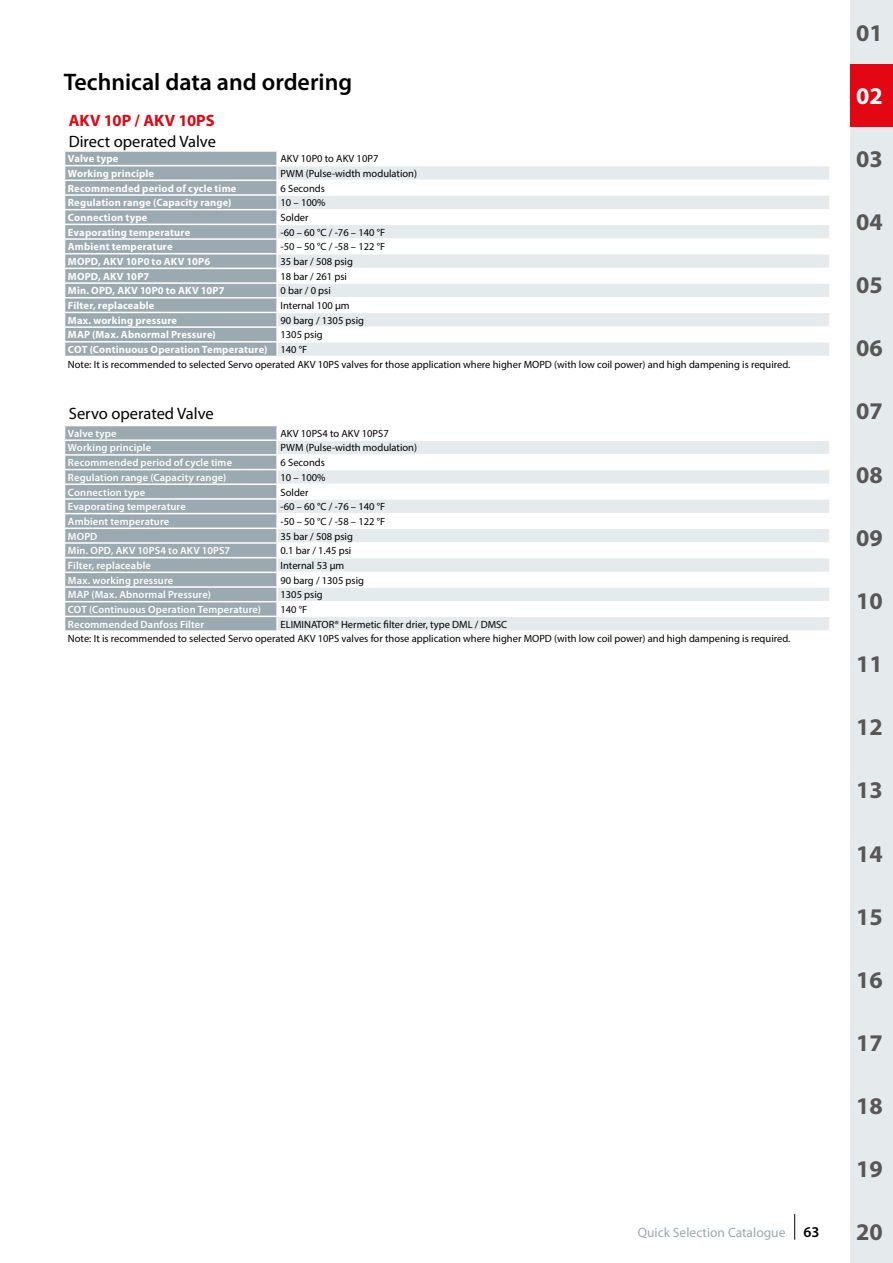
<style>
.page{position:relative;width:893px;height:1263px;background:#fff}
.page>*{position:absolute;margin:0;border:0;box-sizing:border-box;transform-origin:0 0}
.t1{font:700 24px "Myriad Pro";color:#575756}
.t2{font:600 24px "Myriad Pro";color:#000}
.t3{font:700 24px "Myriad Pro";color:#fff}
.t4{font:16.5px "Myriad Pro";color:#000}
.t5{font:700 16.5px "Myriad Pro";color:#e30613}
.t6{font:13.5px "Myriad Pro";color:#9ba9b1}
.t7{font:10.5px/14.7px "Myriad Pro";color:#000}
.t8{font:600 10.5px "Myriad Pro";letter-spacing:.015em;color:#fff}
.t9{font:700 10.5px "Myriad Pro";letter-spacing:.015em;color:#fff}
.s1{font-weight:700;color:#fff}
.s2{font-weight:600;font-size:15px;color:#000}
</style>
<div class="page">
<div style="left:850px;top:189px;width:43px;height:64px;background:#e5eaec"></div>
<div style="left:850px;top:126px;width:43px;height:63px;background:#e5eaec"></div>
<div style="left:850px;top:253px;width:43px;height:63px;background:#e5eaec"></div>
<div style="left:850px;top:316px;width:43px;height:63px;background:#e5eaec"></div>
<div style="left:850px;top:379px;width:43px;height:63px;background:#e5eaec"></div>
<div style="left:850px;top:442px;width:43px;height:63px;background:#e5eaec"></div>
<div style="left:850px;top:505px;width:43px;height:63px;background:#e5eaec"></div>
<div style="left:850px;top:568px;width:43px;height:63px;background:#e5eaec"></div>
<div style="left:850px;top:631px;width:43px;height:64px;background:#e5eaec"></div>
<div style="left:850px;top:695px;width:43px;height:63px;background:#e5eaec"></div>
<div style="left:850px;top:758px;width:43px;height:63px;background:#e5eaec"></div>
<div style="left:850px;top:821px;width:43px;height:63px;background:#e5eaec"></div>
<div style="left:850px;top:884px;width:43px;height:63px;background:#e5eaec"></div>
<div style="left:850px;top:947px;width:43px;height:63px;background:#e5eaec"></div>
<div style="left:850px;top:1010px;width:43px;height:63px;background:#e5eaec"></div>
<div style="left:850px;top:1073px;width:43px;height:64px;background:#e5eaec"></div>
<div style="left:850px;top:1137px;width:43px;height:63px;background:#e5eaec"></div>
<div style="left:850px;top:1200px;width:43px;height:63px;background:#e5eaec"></div>
<div style="left:850px;top:63px;width:43px;height:63px;background:#e30613"></div>
<div style="left:850px;top:0;width:43px;height:63px;background:#e5eaec"></div>
<svg style="left:794px;top:1214px;width:1px;height:25px"></svg>
<svg style="left:278px;top:166px;width:551px;height:190px;fill:#e7eced"></svg>
<hr style="left:277px;top:180px;width:554px;height:1px;background:#fff">
<hr style="left:277px;top:194px;width:554px;height:2px;background:#fff">
<hr style="left:277px;top:209px;width:554px;height:1px;background:#fff">
<hr style="left:277px;top:224px;width:554px;height:1px;background:#fff">
<hr style="left:277px;top:238px;width:554px;height:2px;background:#fff">
<hr style="left:277px;top:253px;width:554px;height:1px;background:#fff">
<hr style="left:277px;top:268px;width:554px;height:1px;background:#fff">
<hr style="left:277px;top:282px;width:554px;height:2px;background:#fff">
<hr style="left:277px;top:297px;width:554px;height:1px;background:#fff">
<hr style="left:277px;top:312px;width:554px;height:1px;background:#fff">
<hr style="left:277px;top:326px;width:554px;height:2px;background:#fff">
<hr style="left:277px;top:341px;width:554px;height:1px;background:#fff">
<svg style="left:64px;top:151px;width:213px;height:205px;background:#a5b2b9"></svg>
<svg style="left:278px;top:441px;width:551px;height:189px;fill:#e6eaec"></svg>
<hr style="left:277px;top:454px;width:554px;height:2px;background:#fff">
<hr style="left:277px;top:469px;width:554px;height:1px;background:#fff">
<hr style="left:277px;top:483px;width:554px;height:2px;background:#fff">
<hr style="left:277px;top:498px;width:554px;height:2px;background:#fff">
<hr style="left:277px;top:513px;width:554px;height:1px;background:#fff">
<hr style="left:277px;top:527px;width:554px;height:2px;background:#fff">
<hr style="left:277px;top:542px;width:554px;height:2px;background:#fff">
<hr style="left:277px;top:557px;width:554px;height:1px;background:#fff">
<hr style="left:277px;top:572px;width:554px;height:1px;background:#fff">
<hr style="left:277px;top:586px;width:554px;height:2px;background:#fff">
<hr style="left:277px;top:601px;width:554px;height:1px;background:#fff">
<hr style="left:277px;top:616px;width:554px;height:1px;background:#fff">
<svg style="left:64px;top:426px;width:213px;height:205px;background:#a5b2b9"></svg>
<h1 class="t2" style="left:64px;top:67px;width:290px">Technical data and ordering</h1>
<h2 class="t5" style="left:69px;top:109px;width:147px">AKV 10P / AKV 10PS</h2>
<h2 class="t4" style="left:69px;top:131px;width:149px">Direct operated Valve</h2>
<p class="t9" style="left:68px;top:152px;width:52px">Valve type</p>
<p class="t7" style="left:281px;top:151px;width:99px">AKV 10P0 to AKV 10P7</p>
<p class="t9" style="left:68px;top:167px;width:88px">Working principle</p>
<p class="t7" style="left:281px;top:166px;width:138px">PWM (Pulse-width modulation)</p>
<p class="t9" style="left:68px;top:181px;width:170px">Recommended period of cycle time</p>
<p class="t7" style="left:281px;top:181px;width:46px">6 Seconds</p>
<p class="t9" style="left:68px;top:196px;width:165px">Regulation range (Capacity range)</p>
<p class="t7" style="left:281px;top:195px;width:46px">10 – 100%</p>
<p class="t9" style="left:68px;top:211px;width:81px">Connection type</p>
<p class="t7" style="left:281px;top:210px;width:30px">Solder</p>
<p class="t9" style="left:68px;top:225px;width:124px">Evaporating temperature</p>
<p class="t7" style="left:281px;top:225px;width:106px">-60 – 60 °C / -76 – 140 °F</p>
<p class="t9" style="left:68px;top:240px;width:106px">Ambient temperature</p>
<p class="t7" style="left:281px;top:239px;width:106px">-50 – 50 °C / -58 – 122 °F</p>
<p class="t9" style="left:68px;top:255px;width:144px">MOPD, AKV 10P0 to AKV 10P6</p>
<p class="t7" style="left:281px;top:254px;width:74px">35 bar / 508 psig</p>
<p class="t9" style="left:68px;top:269px;width:83px">MOPD, AKV 10P7</p>
<p class="t7" style="left:281px;top:269px;width:68px">18 bar / 261 psi</p>
<p class="t9" style="left:68px;top:284px;width:158px">Min. OPD, AKV 10P0 to AKV 10P7</p>
<p class="t7" style="left:281px;top:283px;width:52px">0 bar / 0 psi</p>
<p class="t9" style="left:68px;top:299px;width:88px">Filter, replaceable</p>
<p class="t7" style="left:281px;top:298px;width:71px">Internal 100 μm</p>
<p class="t9" style="left:68px;top:313px;width:111px">Max. working pressure</p>
<p class="t7" style="left:281px;top:313px;width:85px">90 barg / 1305 psig</p>
<p class="t9" style="left:68px;top:328px;width:149px">MAP (Max. Abnormal Pressure)</p>
<p class="t7" style="left:68px;top:327px;width:724px;text-indent:213px">1305 psig<br><span class="s1">COT (Continuous Operation Temperature)</span> 140 °F<br>Note: It is recommended to selected Servo operated AKV 10PS valves for those application where higher MOPD (with low coil power) and high dampening is required.</p>
<h2 class="t4" style="left:69px;top:403px;width:146px">Servo operated Valve</h2>
<p class="t8" style="left:68px;top:427px;width:50px">Valve type</p>
<p class="t7" style="left:281px;top:426px;width:110px">AKV 10PS4 to AKV 10PS7</p>
<p class="t8" style="left:68px;top:441px;width:85px">Working principle</p>
<p class="t7" style="left:281px;top:440px;width:138px">PWM (Pulse-width modulation)</p>
<p class="t8" style="left:68px;top:456px;width:166px">Recommended period of cycle time</p>
<p class="t7" style="left:281px;top:455px;width:46px">6 Seconds</p>
<p class="t8" style="left:68px;top:471px;width:160px">Regulation range (Capacity range)</p>
<p class="t7" style="left:281px;top:470px;width:46px">10 – 100%</p>
<p class="t8" style="left:68px;top:485px;width:79px">Connection type</p>
<p class="t7" style="left:281px;top:484px;width:30px">Solder</p>
<p class="t8" style="left:68px;top:500px;width:119px">Evaporating temperature</p>
<p class="t7" style="left:281px;top:499px;width:106px">-60 – 60 °C / -76 – 140 °F</p>
<p class="t8" style="left:68px;top:515px;width:103px">Ambient temperature</p>
<p class="t7" style="left:281px;top:514px;width:106px">-50 – 50 °C / -58 – 122 °F</p>
<p class="t8" style="left:68px;top:529px;width:31px">MOPD</p>
<p class="t7" style="left:281px;top:528px;width:74px">35 bar / 508 psig</p>
<p class="t8" style="left:68px;top:544px;width:164px">Min. OPD, AKV 10PS4 to AKV 10PS7</p>
<p class="t7" style="left:281px;top:543px;width:72px">0.1 bar / 1.45 psi</p>
<p class="t8" style="left:68px;top:559px;width:85px">Filter, replaceable</p>
<p class="t7" style="left:281px;top:558px;width:65px">Internal 53 μm</p>
<p class="t8" style="left:68px;top:573px;width:107px">Max. working pressure</p>
<p class="t7" style="left:281px;top:573px;width:85px">90 barg / 1305 psig</p>
<p class="t8" style="left:68px;top:588px;width:144px">MAP (Max. Abnormal Pressure)</p>
<p class="t7" style="left:281px;top:587px;width:44px">1305 psig</p>
<p class="t8" style="left:68px;top:603px;width:195px">COT (Continuous Operation Temperature)</p>
<p class="t7" style="left:281px;top:602px;width:28px">140 °F</p>
<p class="t8" style="left:68px;top:617px;width:138px">Recommended Danfoss Filter</p>
<p class="t7" style="left:68px;top:617px;width:724px;text-indent:213px">ELIMINATOR® Hermetic filter drier, type DML / DMSC<br>Note: It is recommended to selected Servo operated AKV 10PS valves for those application where higher MOPD (with low coil power) and high dampening is required.</p>
<p class="t6" style="left:638px;top:1224px;width:183px">Quick Selection Catalogue <span class="s2">63</span></p>
<h1 class="t1" style="left:856px;top:17px;width:28px">01</h1>
<h1 class="t3" style="left:856px;top:80px;width:28px">02</h1>
<h1 class="t1" style="left:856px;top:143px;width:28px">03</h1>
<h1 class="t1" style="left:856px;top:206px;width:28px">04</h1>
<h1 class="t1" style="left:856px;top:269px;width:28px">05</h1>
<h1 class="t1" style="left:856px;top:333px;width:28px">06</h1>
<h1 class="t1" style="left:856px;top:396px;width:28px">07</h1>
<h1 class="t1" style="left:856px;top:459px;width:28px">08</h1>
<h1 class="t1" style="left:856px;top:522px;width:28px">09</h1>
<h1 class="t1" style="left:856px;top:585px;width:28px">10</h1>
<h1 class="t1" style="left:856px;top:648px;width:28px">11</h1>
<h1 class="t1" style="left:856px;top:711px;width:28px">12</h1>
<h1 class="t1" style="left:856px;top:775px;width:28px">13</h1>
<h1 class="t1" style="left:856px;top:838px;width:28px">14</h1>
<h1 class="t1" style="left:856px;top:901px;width:28px">15</h1>
<h1 class="t1" style="left:856px;top:964px;width:28px">16</h1>
<h1 class="t1" style="left:856px;top:1027px;width:28px">17</h1>
<h1 class="t1" style="left:856px;top:1090px;width:28px">18</h1>
<h1 class="t1" style="left:856px;top:1153px;width:28px">19</h1>
<h1 class="t1" style="left:856px;top:1217px;width:28px">20</h1>
</div>
